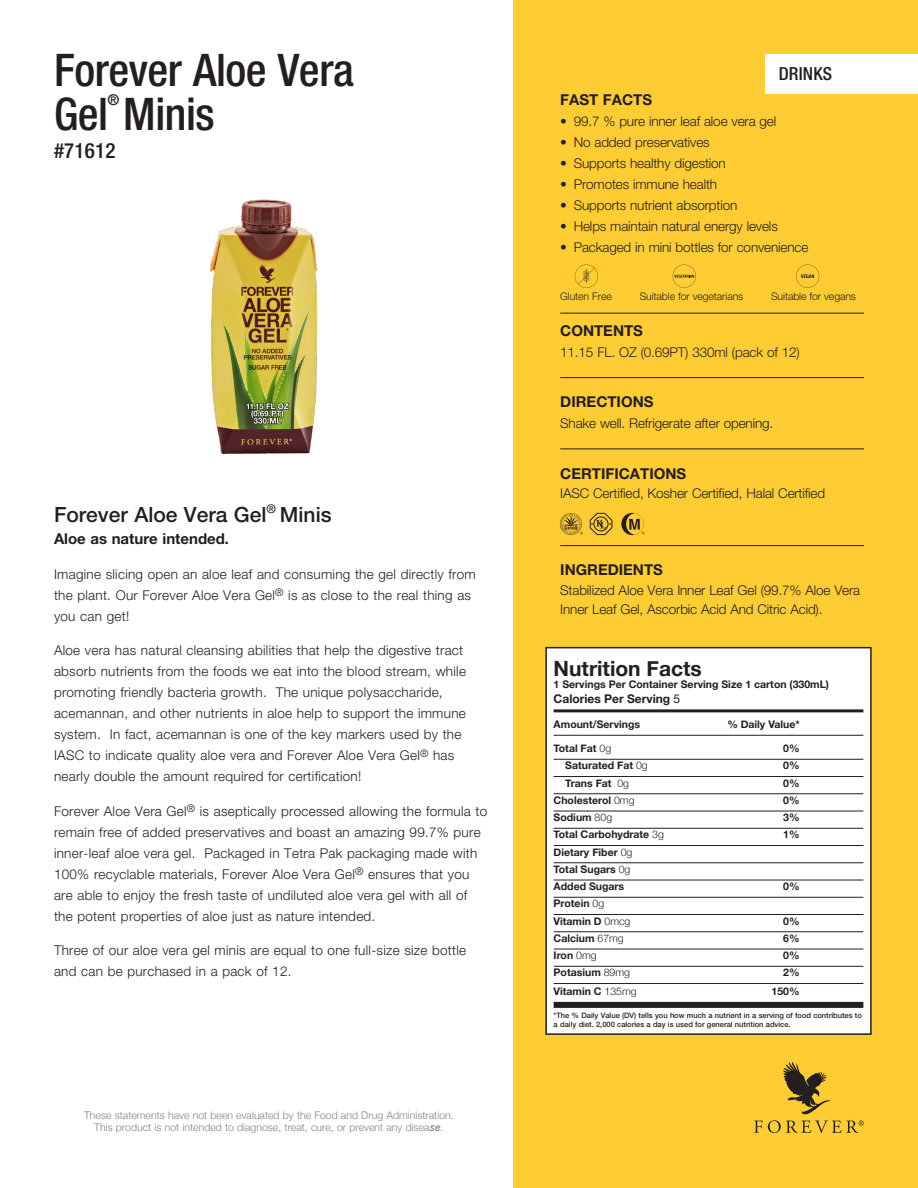
<style>
.page{position:relative;width:918px;height:1188px;background:#fff}
.page>*{position:absolute;margin:0;border:0;box-sizing:border-box;transform-origin:0 0}
.t1{font:500 condensed 45px/43.5px "Helvetica Neue LT Std";letter-spacing:-.01em;color:#231f20}
.t2{font:500 21px "Helvetica Neue LT Std";color:#231f20}
.t3{font:700 21px "Helvetica Neue";color:#231f20}
.t4{font:500 condensed 21px "Helvetica Neue LT Std";letter-spacing:.01em;color:#231f20}
.t5{font:500 condensed 18px "Helvetica Neue LT Std";letter-spacing:.01em;color:#231f20}
.t6{font:700 15px "Helvetica Neue LT Std";color:#231f20}
.t7{font:500 condensed 15px "Helvetica Neue LT Std";color:#231f20}
.t8{font:300 13.5px/21px "Helvetica Neue LT Std";letter-spacing:.02em;color:#231f20}
.t9{font:300 13.5px/19.5px "Helvetica Neue LT Std";letter-spacing:-.01em;color:#231f20}
.t10{font:700 12px "Helvetica Neue";color:#231f20}
.t11{font:700 10.5px "Helvetica Neue";color:#231f20}
.t12{font:300 10.5px/12.6px "Helvetica Neue";color:#808285;text-align:center}
.t13{font:300 10.5px "Helvetica Neue LT Std";letter-spacing:-.01em;color:#231f20}
.t14{font:500 7.5px/9px "Helvetica Neue LT Std";color:#231f20}
.s1{font-family:"Arial";font-weight:400;font-style:italic}
.s2{font-weight:400}
.s3{font-weight:300}
</style>
<div class="page">
<div style="left:513px;top:0;width:405px;height:1188px;background:#fecd33"></div>
<hr style="left:560px;top:313px;width:304px;height:1px;background:#231f20">
<hr style="left:560px;top:377px;width:304px;height:1px;background:#231f20">
<hr style="left:560px;top:449px;width:304px;height:1px;background:#231f20">
<hr style="left:560px;top:545px;width:304px;height:1px;background:#231f20">
<div style="left:765px;top:54px;width:153px;height:40px;background:#fff"></div>
<div style="left:546px;top:648px;width:325px;height:386px;background:#fff"></div>
<hr style="left:554px;top:709px;width:309px;height:3px;background:#231f20">
<hr style="left:554px;top:735px;width:309px;height:1px;background:#231f20">
<hr style="left:554px;top:759px;width:309px;height:1px;background:#231f20">
<hr style="left:554px;top:776px;width:309px;height:1px;background:#231f20">
<hr style="left:554px;top:793px;width:309px;height:1px;background:#231f20">
<hr style="left:554px;top:811px;width:309px;height:1px;background:#231f20">
<hr style="left:554px;top:828px;width:309px;height:1px;background:#231f20">
<hr style="left:554px;top:845px;width:309px;height:1px;background:#231f20">
<hr style="left:554px;top:862px;width:309px;height:1px;background:#231f20">
<hr style="left:554px;top:880px;width:309px;height:1px;background:#231f20">
<hr style="left:554px;top:897px;width:309px;height:1px;background:#231f20">
<hr style="left:554px;top:914px;width:309px;height:1px;background:#231f20">
<hr style="left:554px;top:931px;width:309px;height:1px;background:#231f20">
<hr style="left:554px;top:949px;width:309px;height:1px;background:#231f20">
<hr style="left:554px;top:966px;width:309px;height:1px;background:#231f20">
<hr style="left:554px;top:983px;width:309px;height:1px;background:#231f20">
<div style="left:554px;top:1002px;width:309px;height:6px;background:#231f20"></div>
<div style="left:545px;top:647px;width:327px;height:388px;border:2px solid #231f20"></div>
<img style="left:210px;top:199px;width:108px;height:256px">
<svg style="left:754px;top:1121px;width:8px;height:12px"></svg>
<svg style="left:768px;top:1061px;width:96px;height:72px"></svg>
<svg style="left:590px;top:513px;width:22px;height:22px"></svg>
<svg style="left:560px;top:513px;width:23px;height:22px"></svg>
<svg style="left:621px;top:513px;width:23px;height:22px"></svg>
<svg style="left:796px;top:265px;width:23px;height:23px"></svg>
<svg style="left:673px;top:265px;width:23px;height:23px"></svg>
<svg style="left:575px;top:265px;width:23px;height:23px"></svg>
<p class="t1" style="left:54px;top:48px;width:301px">Forever Aloe Vera<br>Gel Minis</p>
<p class="t7" style="left:108px;top:91px;width:13px">®</p>
<p class="t4" style="left:54px;top:138px;width:63px">#71612</p>
<p class="t2" style="left:54px;top:502px;width:279px">Forever Aloe Vera Gel<sup>®</sup> Minis</p>
<p class="t6" style="left:54px;top:530px;width:177px">Aloe as nature intended.</p>
<p class="t8" style="left:54px;top:563px;width:423px">Imagine slicing open an aloe leaf and consuming the gel directly from the plant. Our Forever Aloe Vera Gel<sup>®</sup> is as close to the real thing as you can get!</p>
<p class="t8" style="left:54px;top:640px;width:414px">Aloe vera has natural cleansing abilities that help the digestive tract absorb nutrients from the foods we eat into the blood stream, while promoting friendly bacteria growth. The unique polysaccharide, acemannan, and other nutrients in aloe help to support the immune system. In fact, acemannan is one of the key markers used by the IASC to indicate quality aloe vera and Forever Aloe Vera Gel<sup>®</sup> has nearly double the amount required for certification!</p>
<p class="t8" style="left:54px;top:800px;width:435px">Forever Aloe Vera Gel<sup>®</sup> is aseptically processed allowing the formula to remain free of added preservatives and boast an amazing 99.7% pure inner-leaf aloe vera gel. Packaged in Tetra Pak packaging made with 100% recyclable materials, Forever Aloe Vera Gel<sup>®</sup> ensures that you are able to enjoy the fresh taste of undiluted aloe vera gel with all of the potent properties of aloe just as nature intended.</p>
<p class="t8" style="left:54px;top:940px;width:414px">Three of our aloe vera gel minis are equal to one full-size size bottle and can be purchased in a pack of 12.</p>
<p class="t12" style="left:84px;top:1108px;width:371px">These statements have not been evaluated by the Food and Drug Administration.<br>This product is not intended to diagnose, treat, cure, or prevent any disea<span class="s1">se.</span></p>
<p class="t5" style="left:779px;top:63px;width:55px">DRINKS</p>
<p class="t6" style="left:560px;top:91px;width:93px">FAST FACTS</p>
<p class="t9" style="left:560px;top:111px;width:218px">• 99.7 % pure inner leaf aloe vera gel</p>
<p class="t9" style="left:560px;top:132px;width:151px">• No added preservatives</p>
<p class="t9" style="left:560px;top:153px;width:167px">• Supports healthy digestion</p>
<p class="t9" style="left:560px;top:174px;width:158px">• Promotes immune health</p>
<p class="t9" style="left:560px;top:195px;width:179px">• Supports nutrient absorption</p>
<p class="t9" style="left:560px;top:216px;width:219px">• Helps maintain natural energy levels</p>
<p class="t9" style="left:560px;top:237px;width:250px">• Packaged in mini bottles for convenience</p>
<p class="t13" style="left:560px;top:290px;width:53px">Gluten Free</p>
<p class="t13" style="left:640px;top:290px;width:105px">Suitable for vegetarians</p>
<p class="t13" style="left:771px;top:290px;width:86px">Suitable for vegans</p>
<p class="t6" style="left:560px;top:322px;width:84px">CONTENTS</p>
<p class="t9" style="left:560px;top:342px;width:241px">11.15 FL. OZ (0.69PT) 330ml (pack of 12)</p>
<p class="t6" style="left:560px;top:393px;width:95px">DIRECTIONS</p>
<p class="t9" style="left:560px;top:414px;width:215px">Shake well. Refrigerate after opening.</p>
<p class="t6" style="left:560px;top:464px;width:128px">CERTIFICATIONS</p>
<p class="t9" style="left:560px;top:483px;width:266px">IASC Certified, Kosher Certified, Halal Certified</p>
<p class="t6" style="left:560px;top:561px;width:104px">INGREDIENTS</p>
<p class="t9" style="left:560px;top:580px;width:302px">Stabilized Aloe Vera Inner Leaf Gel (99.7% Aloe Vera<br>Inner Leaf Gel, Ascorbic Acid And Citric Acid).</p>
<p class="t3" style="left:554px;top:652px;width:150px">Nutrition Facts</p>
<p class="t11" style="left:554px;top:676px;width:277px">1 Servings Per Container Serving Size 1 carton (330mL)</p>
<p class="t10" style="left:554px;top:689px;width:128px">Calories Per Serving <span class="s2">5</span></p>
<p class="t11" style="left:554px;top:716px;width:88px">Amount/Servings</p>
<p class="t11" style="left:727px;top:716px;width:74px">% Daily Value*</p>
<p class="t11" style="left:554px;top:740px;width:59px">Total Fat <span class="s3">0g</span></p>
<p class="t11" style="left:783px;top:740px;width:18px">0%</p>
<p class="t11" style="left:565px;top:757px;width:84px">Saturated Fat <span class="s3">0g</span></p>
<p class="t11" style="left:783px;top:757px;width:18px">0%</p>
<p class="t11" style="left:565px;top:775px;width:65px">Trans Fat <span class="s3">0g</span></p>
<p class="t11" style="left:783px;top:775px;width:18px">0%</p>
<p class="t11" style="left:554px;top:792px;width:82px">Cholesterol <span class="s3">0mg</span></p>
<p class="t11" style="left:783px;top:792px;width:18px">0%</p>
<p class="t11" style="left:554px;top:809px;width:60px">Sodium <span class="s3">80g</span></p>
<p class="t11" style="left:783px;top:809px;width:18px">3%</p>
<p class="t11" style="left:554px;top:826px;width:112px">Total Carbohydrate <span class="s3">3g</span></p>
<p class="t11" style="left:783px;top:826px;width:18px">1%</p>
<p class="t11" style="left:554px;top:844px;width:80px">Dietary Fiber <span class="s3">0g</span></p>
<p class="t11" style="left:554px;top:861px;width:78px">Total Sugars <span class="s3">0g</span></p>
<p class="t11" style="left:554px;top:878px;width:72px">Added Sugars</p>
<p class="t11" style="left:783px;top:878px;width:18px">0%</p>
<p class="t11" style="left:554px;top:895px;width:52px">Protein <span class="s3">0g</span></p>
<p class="t11" style="left:554px;top:913px;width:78px">Vitamin D <span class="s3">0mcg</span></p>
<p class="t11" style="left:783px;top:913px;width:18px">0%</p>
<p class="t11" style="left:554px;top:930px;width:72px">Calcium <span class="s3">67mg</span></p>
<p class="t11" style="left:783px;top:930px;width:18px">6%</p>
<p class="t11" style="left:554px;top:947px;width:44px">Iron <span class="s3">0mg</span></p>
<p class="t11" style="left:783px;top:947px;width:18px">0%</p>
<p class="t11" style="left:554px;top:964px;width:78px">Potasium <span class="s3">89mg</span></p>
<p class="t11" style="left:783px;top:964px;width:18px">2%</p>
<p class="t11" style="left:554px;top:983px;width:85px">Vitamin C <span class="s3">135mg</span></p>
<p class="t11" style="left:772px;top:983px;width:30px">150%</p>
<p class="t14" style="left:554px;top:1010px;width:310px">*The % Daily Value (DV) tells you how much a nutrient in a serving of food contributes to a daily diet. 2,000 calories a day is used for general nutrition advice.</p>
</div>
